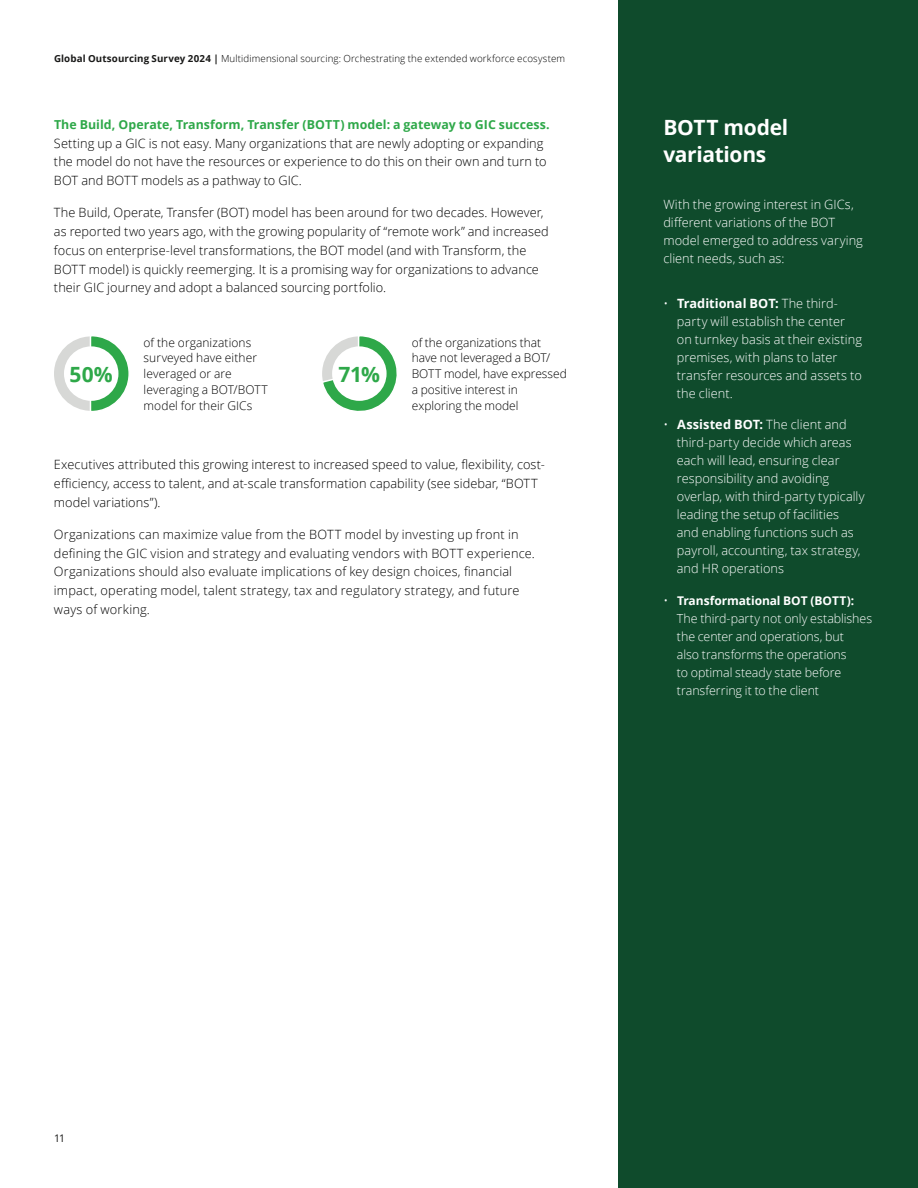
<style>
.page{position:relative;width:918px;height:1188px;background:#fff}
.page>*{position:absolute;margin:0;border:0;box-sizing:border-box;transform-origin:0 0}
.t1{font:700 21px/27px "Open Sans";letter-spacing:-.015em;color:#fff}
.t2{font:700 21px "Open Sans";color:#2ea849}
.t3{font:300 12.75px/18.8px "Open Sans";letter-spacing:.005em;color:#000}
.t4{font:300 12.75px/18px "Open Sans";letter-spacing:.005em;color:#fff}
.t5{font:300 12.45px/18px "Open Sans";letter-spacing:-.005em;color:#fff}
.t6{font:700 12.3px "Open Sans";letter-spacing:.005em;color:#2ea849}
.t7{font:300 12px/15.8px "Open Sans";color:#000}
.t8{font:700 12px "Open Sans";letter-spacing:-.005em;color:#fff}
.t9{font:10.5px "Open Sans";color:#191918}
.t10{font:300 9.75px "Open Sans";letter-spacing:.015em;color:#000}
.s1{font-weight:700;color:#191918}
.s2{font-weight:700}
.s3{font-weight:300;font-size:12.75px}
</style>
<div class="page">
<div style="left:618px;top:0;width:300px;height:1188px;background:#0f4b2c"></div>
<svg style="left:54px;top:336px;width:75px;height:75px"></svg>
<div style="left:64px;top:346px;width:54px;height:55px;background:#fff;border-radius:50%"></div>
<svg style="left:322px;top:336px;width:75px;height:75px"></svg>
<div style="left:332px;top:346px;width:55px;height:55px;background:#fff;border-radius:50%"></div>
<p class="t10" style="left:54px;top:52px;width:513px"><span class="s1">Global Outsourcing Survey 2024 |</span> Multidimensional sourcing: Orchestrating the extended workforce ecosystem</p>
<p class="t6" style="left:54px;top:116px;width:497px">The Build, Operate, Transform, Transfer (BOTT) model: a gateway to GIC success.</p>
<p class="t3" style="left:54px;top:133px;width:494px">Setting up a GIC is not easy. Many organizations that are newly adopting or expanding the model do not have the resources or experience to do this on their own and turn to<br>BOT and BOTT models as a pathway to GIC.</p>
<p class="t3" style="left:54px;top:203px;width:496px">The Build, Operate, Transfer (BOT) model has been around for two decades. However, as reported two years ago, with the growing popularity of “remote work” and increased focus on enterprise-level transformations, the BOT model (and with Transform, the BOTT model) is quickly reemerging. It is a promising way for organizations to advance their GIC journey and adopt a balanced sourcing portfolio.</p>
<h1 class="t2" style="left:70px;top:359px;width:45px">50%</h1>
<p class="t7" style="left:144px;top:334px;width:126px">of the organizations surveyed have either leveraged or are leveraging a BOT/BOTT model for their GICs</p>
<h1 class="t2" style="left:338px;top:359px;width:43px">71%</h1>
<p class="t7" style="left:412px;top:334px;width:157px">of the organizations that have not leveraged a BOT/<br>BOTT model, have expressed a positive interest in exploring the model</p>
<p class="t3" style="left:54px;top:455px;width:492px">Executives attributed this growing interest to increased speed to value, flexibility, cost&shy;efficiency, access to talent, and at-scale transformation capability (see sidebar, “BOTT model variations”).</p>
<p class="t3" style="left:54px;top:524px;width:482px">Organizations can maximize value from the BOTT model by investing up front in defining the GIC vision and strategy and evaluating vendors with BOTT experience.<br>Organizations should also evaluate implications of key design choices, financial impact, operating model, talent strategy, tax and regulatory strategy, and future ways of working.</p>
<h1 class="t1" style="left:663px;top:114px;width:126px">BOTT model variations</h1>
<p class="t4" style="left:663px;top:195px;width:201px">With the growing interest in GICs, different variations of the BOT model emerged to address varying client needs, such as:</p>
<p class="t4" style="left:677px;top:294px;width:187px;text-indent:-14px">• <span class="s2">Traditional BOT:</span> The third&shy;party will establish the center on turnkey basis at their existing premises, with plans to later transfer resources and assets to the client.</p>
<p class="t4" style="left:677px;top:415px;width:189px;text-indent:-13px">• <span class="s2">Assisted BOT:</span> The client and third-party decide which areas each will lead, ensuring clear responsibility and avoiding overlap, with third-party typically leading the setup of facilities<br>and enabling functions such as payroll, accounting, tax strategy, and HR operations</p>
<p class="t8" style="left:663px;top:592px;width:192px"><span class="s3">•</span> Transformational BOT (BOTT):</p>
<p class="t5" style="left:677px;top:609px;width:197px">The third-party not only establishes the center and operations, but<br>also transforms the operations<br>to optimal steady state before transferring it to the client</p>
<p class="t9" style="left:54px;top:1131px;width:13px">11</p>
</div>
